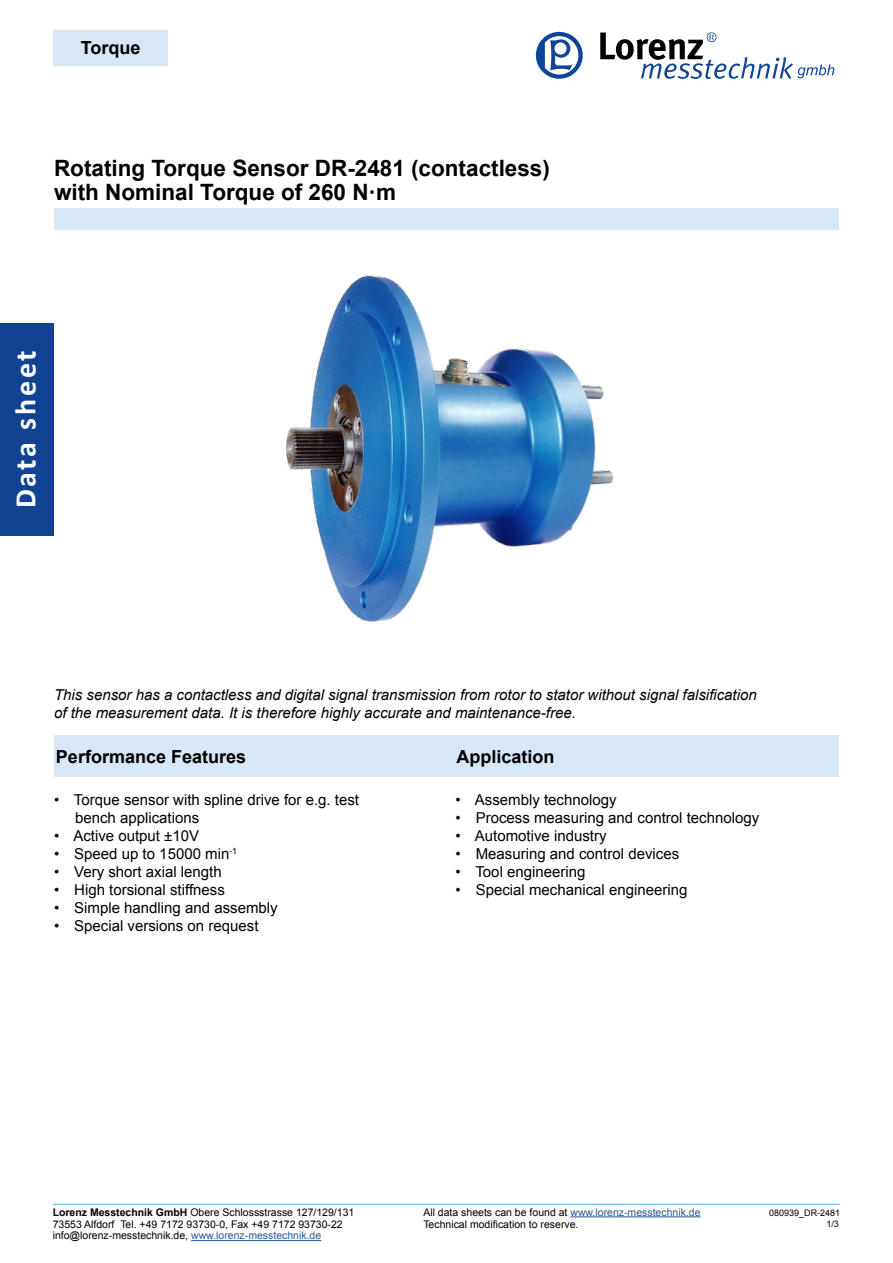
<style>
.page{position:relative;width:893px;height:1263px;background:#fff}
.page>*{position:absolute;margin:0;border:0;box-sizing:border-box;transform-origin:0 0}
.t1{font:700 30px "Calibri";letter-spacing:.09em;color:#fff}
.t2{font:700 22.5px/24px "Arial";color:#000}
.t3{font:700 18px "Arial";color:#000}
.t4{font:15px/18px "Arial";color:#000}
.t5{font:italic 15px/18px "Arial";color:#000}
.t6{font:10.5px/12.6px "Arial";color:#000}
.t7{font:9px "Arial";color:#000}
.s1{font-weight:700}
.s2{color:#275b9b}
</style>
<div class="page">
<div style="left:53px;top:30px;width:115px;height:35px;background:#d8e7f6"></div>
<svg style="left:536px;top:32px;width:47px;height:47px"></svg>
<svg style="left:600px;top:32px;width:234px;height:47px"></svg>
<div style="left:0;top:323px;width:53px;height:213px;background:#104493"></div>
<hr style="left:191px;top:1240px;width:130px;height:1px;background:#275b9b">
<hr style="left:570px;top:1216px;width:131px;height:1px;background:#275b9b">
<hr style="left:53px;top:1204px;width:787px;height:1px;background:#6fb0e0">
<img style="left:286px;top:275px;width:328px;height:347px">
<div style="left:54px;top:736px;width:785px;height:41px;background:#d8e7f6"></div>
<div style="left:54px;top:208px;width:785px;height:22px;background:#d8e7f6"></div>
<p class="t3" style="left:81px;top:36px;width:61px">Torque</p>
<h2 class="t2" style="left:54px;top:157px;width:497px">Rotating Torque Sensor DR-2481 (contactless) with Nominal Torque of 260 N·m</h2>
<h1 class="t1" style="left:6px;top:508px;width:159px;rotate:-90deg">Data sheet</h1>
<p class="t5" style="left:54px;top:686px;width:704px">This sensor has a contactless and digital signal transmission from rotor to stator without signal falsification of the measurement data. It is therefore highly accurate and maintenance-free.</p>
<p class="t3" style="left:56px;top:745px;width:192px">Performance Features</p>
<p class="t3" style="left:456px;top:745px;width:100px">Application</p>
<p class="t4" style="left:75px;top:791px;width:286px;text-indent:-21px">• Torque sensor with spline drive for e.g. test bench applications</p>
<p class="t4" style="left:54px;top:827px;width:147px">• Active output ±10V</p>
<p class="t4" style="left:54px;top:845px;width:185px">• Speed up to 15000 min<sup>-1</sup></p>
<p class="t4" style="left:54px;top:863px;width:169px">• Very short axial length</p>
<p class="t4" style="left:54px;top:881px;width:172px">• High torsional stiffness</p>
<p class="t4" style="left:54px;top:899px;width:225px">• Simple handling and assembly</p>
<p class="t4" style="left:54px;top:917px;width:206px">• Special versions on request</p>
<p class="t4" style="left:455px;top:791px;width:163px">• Assembly technology</p>
<p class="t4" style="left:455px;top:809px;width:305px">• Process measuring and control technology</p>
<p class="t4" style="left:455px;top:827px;width:153px">• Automotive industry</p>
<p class="t4" style="left:455px;top:845px;width:225px">• Measuring and control devices</p>
<p class="t4" style="left:455px;top:863px;width:132px">• Tool engineering</p>
<p class="t4" style="left:455px;top:881px;width:234px">• Special mechanical engineering</p>
<p class="t6" style="left:53px;top:1206px;width:303px"><span class="s1">Lorenz Messtechnik GmbH</span> Obere Schlossstrasse 127/129/131<br>73553 Alfdorf Tel. +49 7172 93730-0, Fax +49 7172 93730-22</p>
<p class="t6" style="left:53px;top:1229px;width:270px">info@lorenz-messtechnik.de, <span class="s2">www.lorenz-messtechnik.de</span></p>
<p class="t6" style="left:423px;top:1206px;width:279px">All data sheets can be found at <span class="s2">www.lorenz-messtechnik.de<br></span>Technical modification to reserve.</p>
<p class="t7" style="left:769px;top:1206px;width:73px">080939_DR-2481</p>
<p class="t7" style="left:826px;top:1218px;width:14px">1/3</p>
</div>
